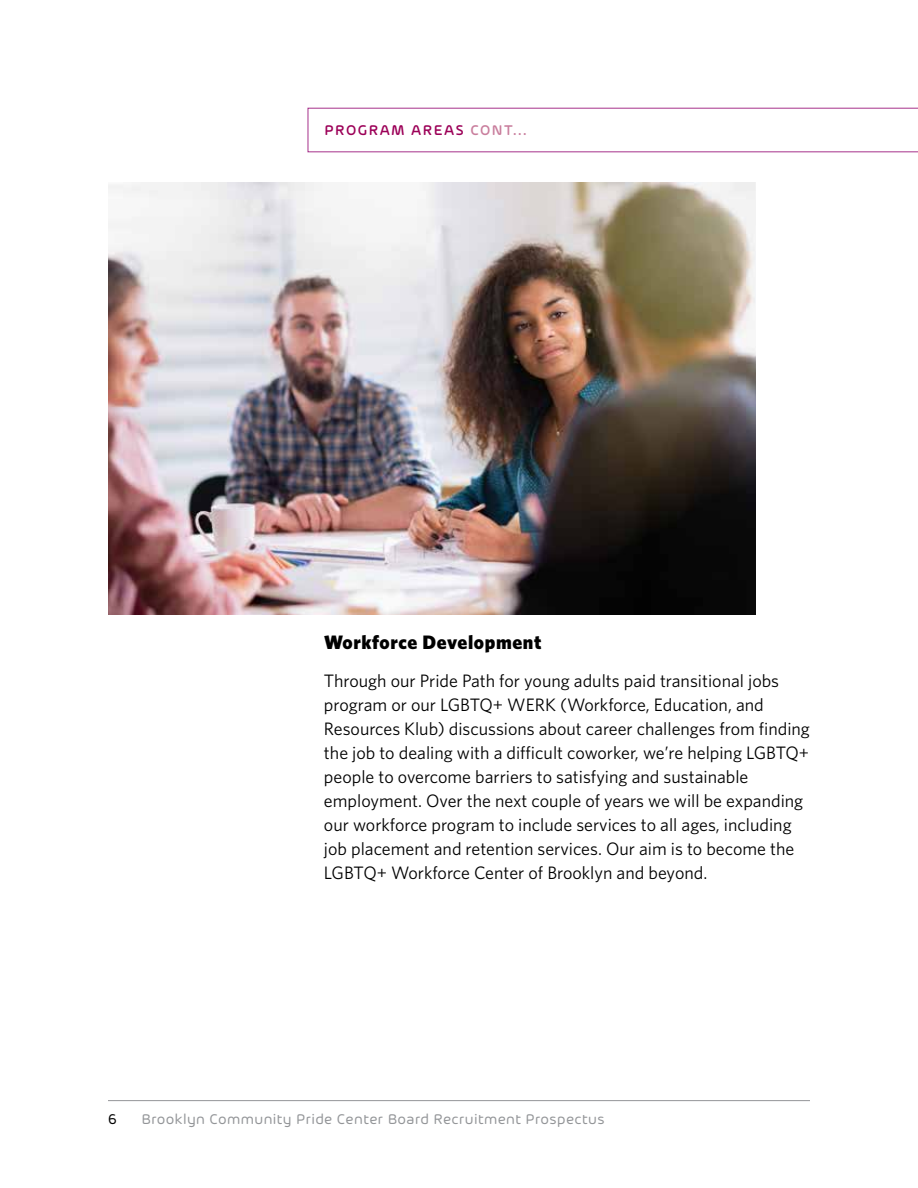
<style>
.page{position:relative;width:918px;height:1188px;background:#fff}
.page>*{position:absolute;margin:0;border:0;box-sizing:border-box;transform-origin:0 0}
.t1{font:900 19.5px "Whitney";letter-spacing:.03em;color:#000}
.t2{font:18px/24px "Whitney";color:#000}
.t3{font:15px "Arlon";letter-spacing:.025em;color:#939598}
.t4{font:500 15px "Arlon";letter-spacing:.1em;color:#9c0058}
.t5{font:15px "Arlon";color:#000}
.s1{color:#c97e9d}
</style>
<div class="page">
<hr style="left:108px;top:1100px;width:702px;height:1px;background:#939598">
<svg style="left:308px;top:108px;width:610px;height:44px"></svg>
<img style="left:108px;top:183px;width:648px;height:432px">
<p class="t4" style="left:324px;top:119px;width:204px">PROGRAM AREAS <span class="s1">CONT...</span></p>
<p class="t1" style="left:324px;top:629px;width:219px">Workforce Development</p>
<p class="t2" style="left:324px;top:668px;width:488px">Through our Pride Path for young adults paid transitional jobs program or our LGBTQ+ WERK (Workforce, Education, and Resources Klub) discussions about career challenges from finding the job to dealing with a difficult coworker, we’re helping LGBTQ+ people to overcome barriers to satisfying and sustainable employment. Over the next couple of years we will be expanding our workforce program to include services to all ages, including job placement and retention services. Our aim is to become the LGBTQ+ Workforce Center of Brooklyn and beyond.</p>
<p class="t5" style="left:108px;top:1108px;width:10px">6</p>
<p class="t3" style="left:141px;top:1108px;width:465px">Brooklyn Community Pride Center Board Recruitment Prospectus</p>
</div>
